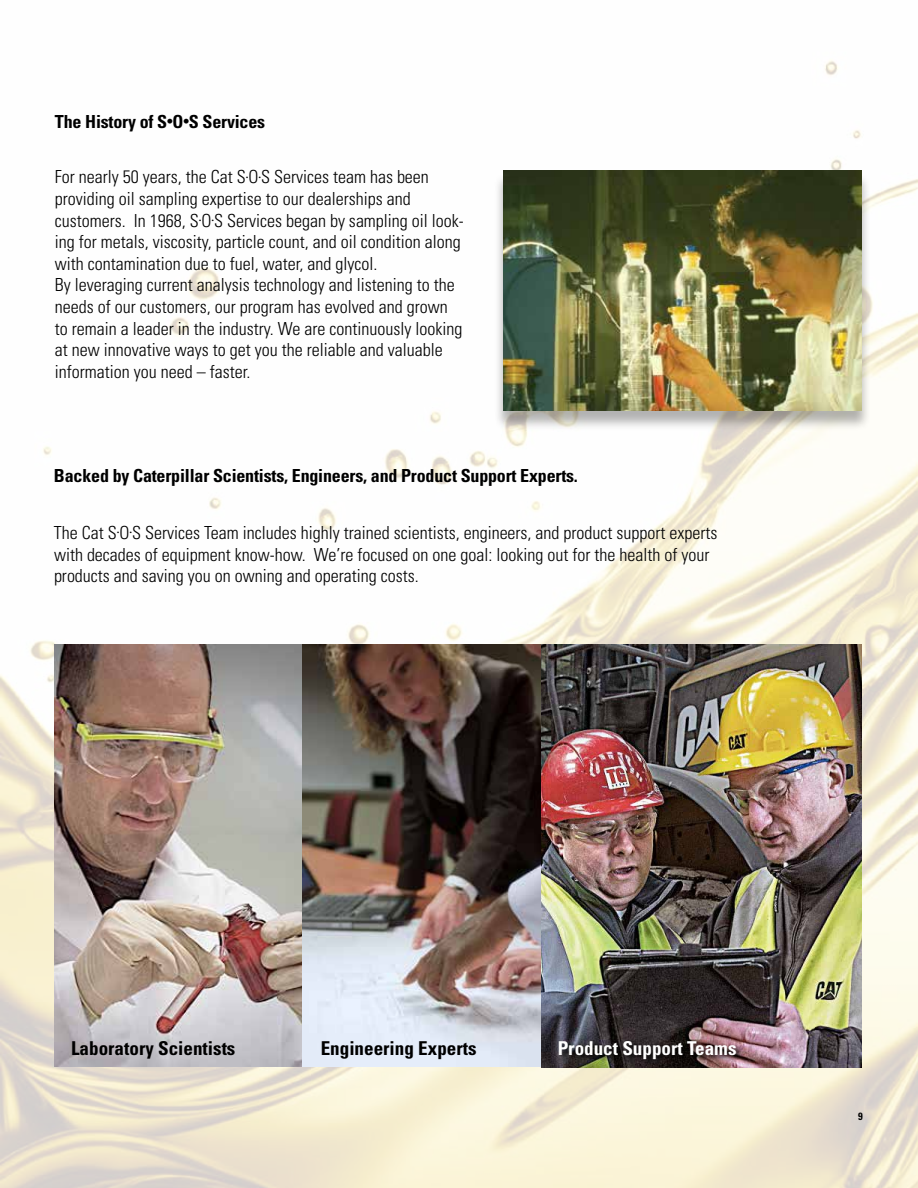
<style>
.page{position:relative;width:918px;height:1188px;background:#fff}
.page>*{position:absolute;margin:0;border:0;box-sizing:border-box;transform-origin:0 0}
.t1{font:700 condensed 19.05px "Univers LT Std";color:#000}
.t2{font:700 condensed 19.05px "Univers LT Std";color:#fff}
.t3{font:300 condensed 18px/21.6px "Univers LT Std";color:#000}
.t4{font:700 condensed 18px "Univers LT Std";letter-spacing:-.01em;color:#000}
.t5{font:700 condensed 10.5px "Univers LT Std";color:#000}
.t6{font:300 condensed 4.5px "Univers LT Std";color:#000}
.s1{font-size:13.5px}
.s2{font-size:18px}
</style>
<div class="page">
<img style="left:0;top:60px;width:918px;height:1128px">
<div style="left:494px;top:173px;width:377px;height:258px;background:#000;opacity:.3"></div>
<img style="left:503px;top:171px;width:359px;height:239px">
<img style="left:54px;top:645px;width:807px;height:422px">
<img style="left:557px;top:1039px;width:187px;height:28px">
<p class="t4" style="left:55px;top:110px;width:212px">The History of S<span class="s1">•</span>O<span class="s1">•</span>S Services</p>
<p class="t3" style="left:55px;top:166px;width:376px;text-indent:206px">S Services team has been providing oil sampling expertise to our dealerships and customers. In 1968, S</p>
<p class="t3" style="left:55px;top:166px;width:192px">For nearly 50 years, the Cat S</p>
<p class="t6" style="left:246px;top:175px;width:17px">•<span class="s2">O</span>•</p>
<p class="t3" style="left:55px;top:209px;width:411px;text-indent:159px">S Services began by sampling oil look&shy;ing for metals, viscosity, particle count, and oil condition along with contamination due to fuel, water, and glycol.<br>By leveraging current analysis technology and listening to the needs of our customers, our program has evolved and grown to remain a leader in the industry. We are continuously looking at new innovative ways to get you the reliable and valuable information you need – faster.</p>
<p class="t6" style="left:199px;top:218px;width:17px">•<span class="s2">O</span>•</p>
<p class="t4" style="left:54px;top:465px;width:525px">Backed by Caterpillar Scientists, Engineers, and Product Support Experts.</p>
<p class="t3" style="left:54px;top:522px;width:64px">The Cat S</p>
<p class="t6" style="left:117px;top:530px;width:17px">•<span class="s2">O</span>•</p>
<p class="t3" style="left:54px;top:522px;width:665px;text-indent:78px">S Services Team includes highly trained scientists, engineers, and product support experts with decades of equipment know-how. We’re focused on one goal: looking out for the health of your products and saving you on owning and operating costs.</p>
<p class="t1" style="left:71px;top:1036px;width:166px">Laboratory Scientists</p>
<p class="t1" style="left:321px;top:1036px;width:157px">Engineering Experts</p>
<p class="t2" style="left:558px;top:1036px;width:180px">Product Support Teams</p>
<p class="t5" style="left:858px;top:1110px;width:6px">9</p>
</div>
